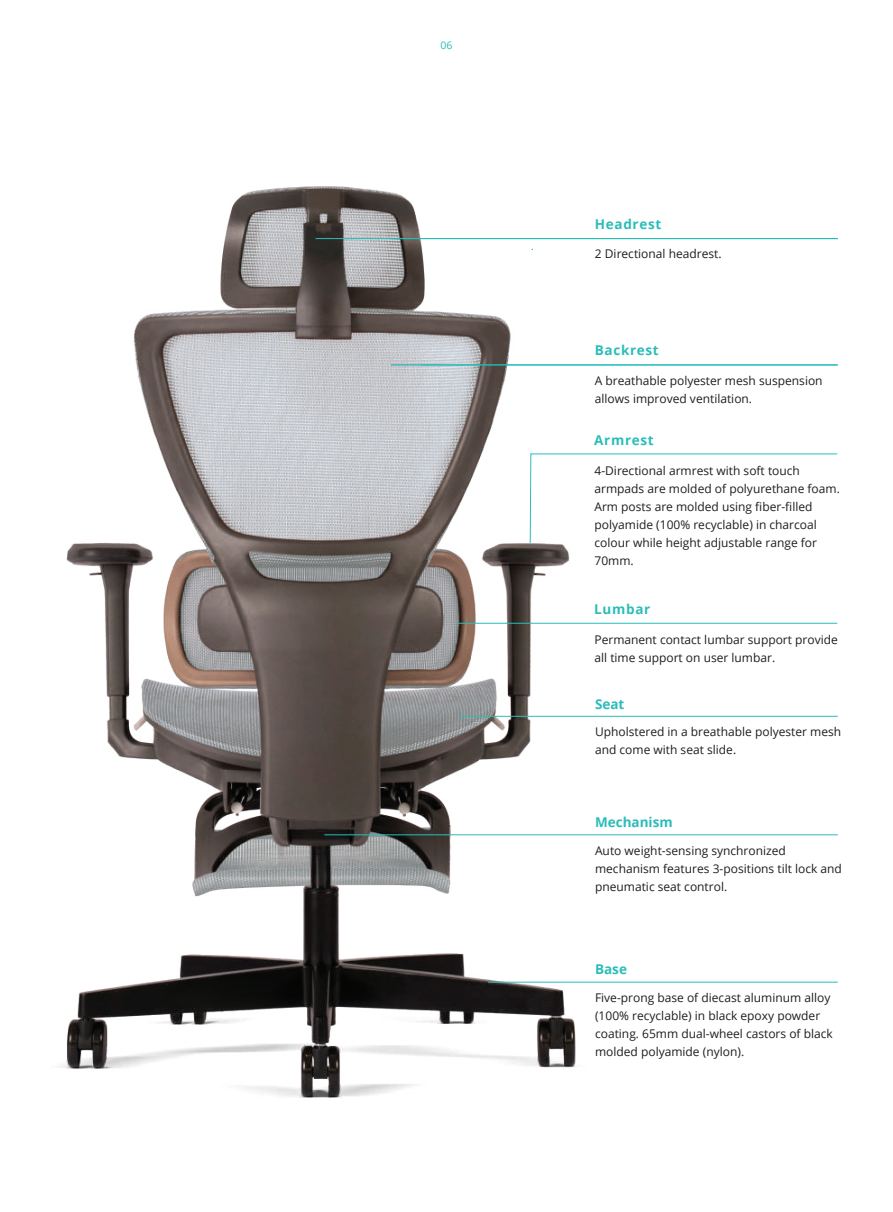
<style>
.page{position:relative;width:893px;height:1212px;background:#fff}
.page>*{position:absolute;margin:0;border:0;box-sizing:border-box;transform-origin:0 0}
.t1{font:700 13.5px "Open Sans";letter-spacing:.05em;color:#2abdba}
.t2{font:700 13.5px "Open Sans";color:#2abdba}
.t3{font:12px/18px "Open Sans";color:#211d1e}
.t4{font:12px "Arial";color:#00b1ab}
.t5{font:10.5px "Open Sans";color:#2abdba}
</style>
<div class="page">
<img style="left:59px;top:187px;width:531px;height:910px">
<hr style="left:391px;top:364px;width:447px;height:1px;background:#00b1ab">
<hr style="left:488px;top:982px;width:350px;height:1px;background:#2abdba">
<hr style="left:459px;top:716px;width:379px;height:1px;background:#2abdba">
<hr style="left:324px;top:834px;width:514px;height:1px;background:#2abdba">
<hr style="left:421px;top:364px;width:417px;height:1px;background:#2abdba">
<hr style="left:316px;top:238px;width:522px;height:1px;background:#2abdba">
<hr style="left:459px;top:623px;width:378px;height:1px;background:#2abdba">
<svg style="left:529px;top:453px;width:309px;height:91px"></svg>
<p class="t5" style="left:440px;top:38px;width:14px">06</p>
<p class="t4" style="left:531px;top:238px;width:5px">.</p>
<p class="t1" style="left:595px;top:215px;width:68px">Headrest</p>
<p class="t3" style="left:595px;top:245px;width:128px">2 Directional headrest.</p>
<p class="t1" style="left:595px;top:341px;width:65px">Backrest</p>
<p class="t3" style="left:595px;top:371px;width:229px">A breathable polyester mesh suspension allows improved ventilation.</p>
<p class="t1" style="left:594px;top:431px;width:61px">Armrest</p>
<p class="t3" style="left:594px;top:461px;width:247px">4-Directional armrest with soft touch armpads are molded of polyurethane foam.<br>Arm posts are molded using fiber-filled polyamide (100% recyclable) in charcoal colour while height adjustable range for 70mm.</p>
<p class="t1" style="left:594px;top:600px;width:57px">Lumbar</p>
<p class="t3" style="left:594px;top:631px;width:245px">Permanent contact lumbar support provide all time support on user lumbar.</p>
<p class="t1" style="left:595px;top:694px;width:31px">Seat</p>
<p class="t3" style="left:595px;top:722px;width:248px">Upholstered in a breathable polyester mesh and come with seat slide.</p>
<p class="t2" style="left:595px;top:812px;width:79px">Mechanism</p>
<p class="t3" style="left:595px;top:841px;width:248px">Auto weight-sensing synchronized mechanism features 3-positions tilt lock and pneumatic seat control.</p>
<p class="t1" style="left:595px;top:960px;width:33px">Base</p>
<p class="t3" style="left:595px;top:988px;width:239px">Five-prong base of diecast aluminum alloy (100% recyclable) in black epoxy powder coating. 65mm dual-wheel castors of black molded polyamide (nylon).</p>
</div>
